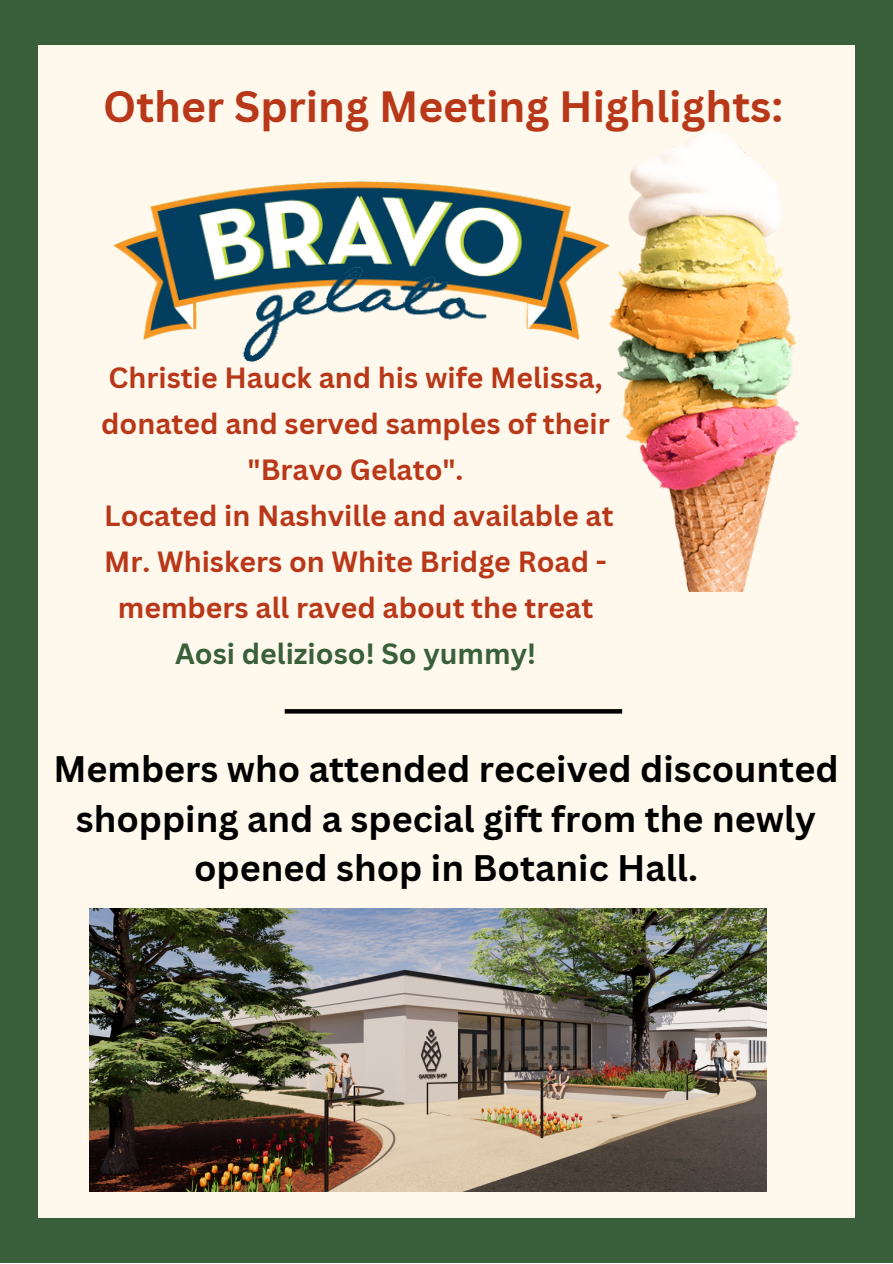
<style>
.page{position:relative;width:893px;height:1264px;background:#fff}
.page>*{position:absolute;margin:0;border:0;box-sizing:border-box;transform-origin:0 0}
.t1{font:700 42.6px "Canva Sans";color:#b83819}
.t2{font:700 36px/49.5px "Canva Sans";color:#000;text-align:center}
.t3{font:700 28.5px/46px "Canva Sans";color:#b83819;text-align:center}
.s1{color:#39603b}
</style>
<div class="page">
<div style="left:0;top:0;width:892px;height:1262px;background:#39603b"></div>
<div style="left:39px;top:45px;width:815px;height:1172px;background:#fff9ed"></div>
<img style="left:610px;top:132px;width:190px;height:459px">
<img style="left:114px;top:182px;width:496px;height:180px">
<img style="left:89px;top:908px;width:677px;height:283px">
<svg style="left:285px;top:709px;width:337px;height:4px"></svg>
<p class="t1" style="left:103px;top:77px;width:681px">Other Spring Meeting Highlights:</p>
<p class="t3" style="left:101px;top:353px;width:510px">Christie Hauck and his wife Melissa, donated and served samples of their "Bravo Gelato".</p>
<p class="t3" style="left:104px;top:492px;width:511px">Located in Nashville and available at<br>Mr. Whiskers on White Bridge Road - members all raved about the treat<br><span class="s1">Aosi delizioso! So yummy!</span></p>
<p class="t2" style="left:53px;top:743px;width:786px">Members who attended received discounted shopping and a special gift from the newly opened shop in Botanic Hall.</p>
</div>
